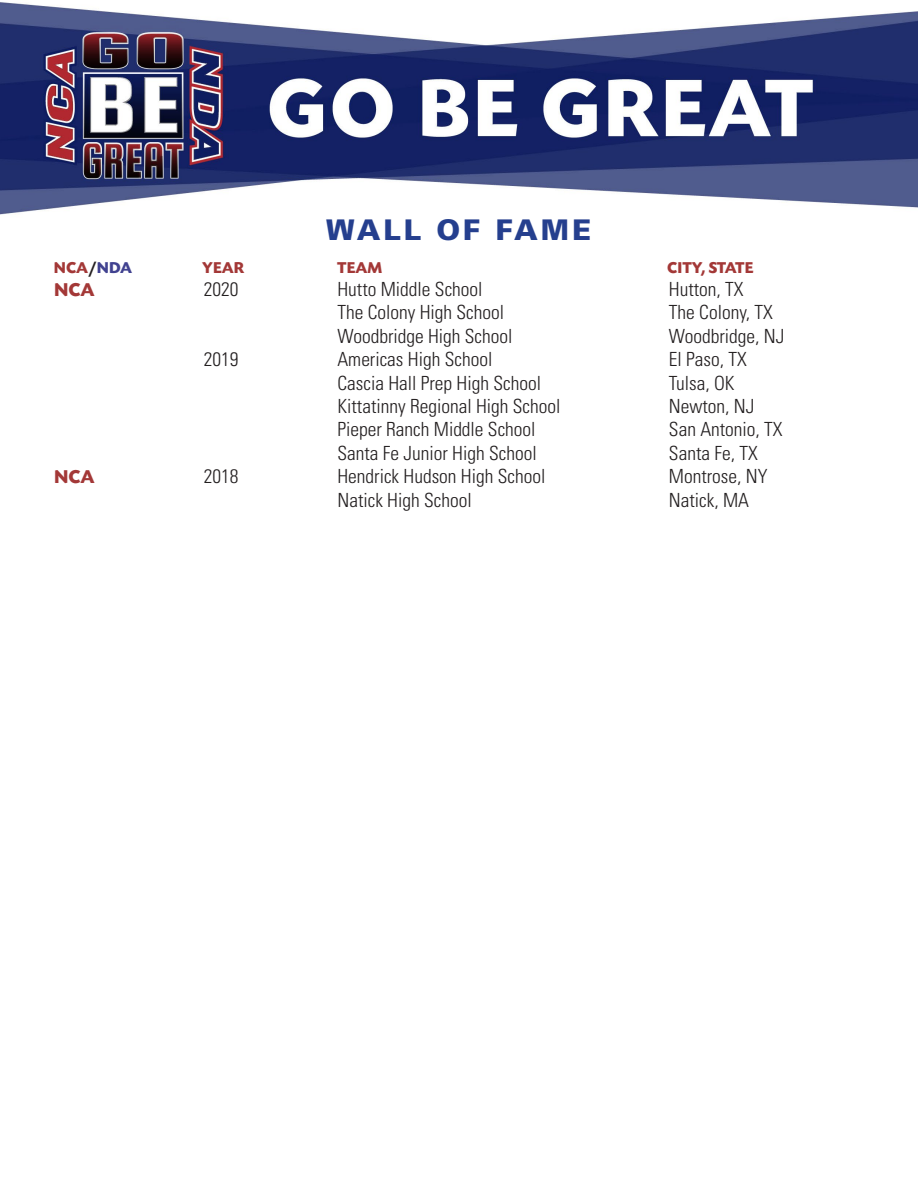
<style>
.page{position:relative;width:918px;height:1188px;background:#fff}
.page>*{position:absolute;margin:0;border:0;box-sizing:border-box;transform-origin:0 0}
.t1{font:900 28.5px "Univers";letter-spacing:.1em;color:#253f8e}
.t2{font:300 condensed 19.5px "Univers";color:#231f20}
.t3{font:700 19.5px "Today SB";color:#a33837}
.t4{font:700 16.5px "Today SB";color:#a33837}
.s1{color:#231f20}
.s2{color:#414290}
</style>
<div class="page">
<img style="left:0;top:2px;width:918px;height:213px">
<h1 class="t1" style="left:326px;top:213px;width:267px">WALL OF FAME</h1>
<p class="t4" style="left:54px;top:258px;width:80px">NCA<span class="s1">/</span><span class="s2">NDA</span></p>
<p class="t4" style="left:202px;top:258px;width:44px">YEAR</p>
<p class="t4" style="left:337px;top:258px;width:46px">TEAM</p>
<p class="t4" style="left:667px;top:258px;width:88px">CITY, STATE</p>
<p class="t3" style="left:54px;top:279px;width:42px">NCA</p>
<p class="t2" style="left:204px;top:277px;width:36px">2020</p>
<p class="t2" style="left:337px;top:277px;width:147px">Hutto Middle School</p>
<p class="t2" style="left:669px;top:277px;width:76px">Hutton, TX</p>
<p class="t2" style="left:337px;top:301px;width:168px">The Colony High School</p>
<p class="t2" style="left:669px;top:301px;width:106px">The Colony, TX</p>
<p class="t2" style="left:337px;top:324px;width:177px">Woodbridge High School</p>
<p class="t2" style="left:669px;top:324px;width:117px">Woodbridge, NJ</p>
<p class="t2" style="left:204px;top:348px;width:36px">2019</p>
<p class="t2" style="left:337px;top:348px;width:156px">Americas High School</p>
<p class="t2" style="left:669px;top:348px;width:79px">El Paso, TX</p>
<p class="t2" style="left:337px;top:371px;width:205px">Cascia Hall Prep High School</p>
<p class="t2" style="left:669px;top:371px;width:67px">Tulsa, OK</p>
<p class="t2" style="left:337px;top:394px;width:225px">Kittatinny Regional High School</p>
<p class="t2" style="left:669px;top:394px;width:87px">Newton, NJ</p>
<p class="t2" style="left:337px;top:418px;width:200px">Pieper Ranch Middle School</p>
<p class="t2" style="left:669px;top:418px;width:115px">San Antonio, TX</p>
<p class="t2" style="left:337px;top:441px;width:201px">Santa Fe Junior High School</p>
<p class="t2" style="left:669px;top:441px;width:90px">Santa Fe, TX</p>
<p class="t3" style="left:54px;top:466px;width:42px">NCA</p>
<p class="t2" style="left:204px;top:465px;width:36px">2018</p>
<p class="t2" style="left:337px;top:465px;width:209px">Hendrick Hudson High School</p>
<p class="t2" style="left:669px;top:465px;width:100px">Montrose, NY</p>
<p class="t2" style="left:337px;top:488px;width:136px">Natick High School</p>
<p class="t2" style="left:669px;top:488px;width:82px">Natick, MA</p>
</div>
